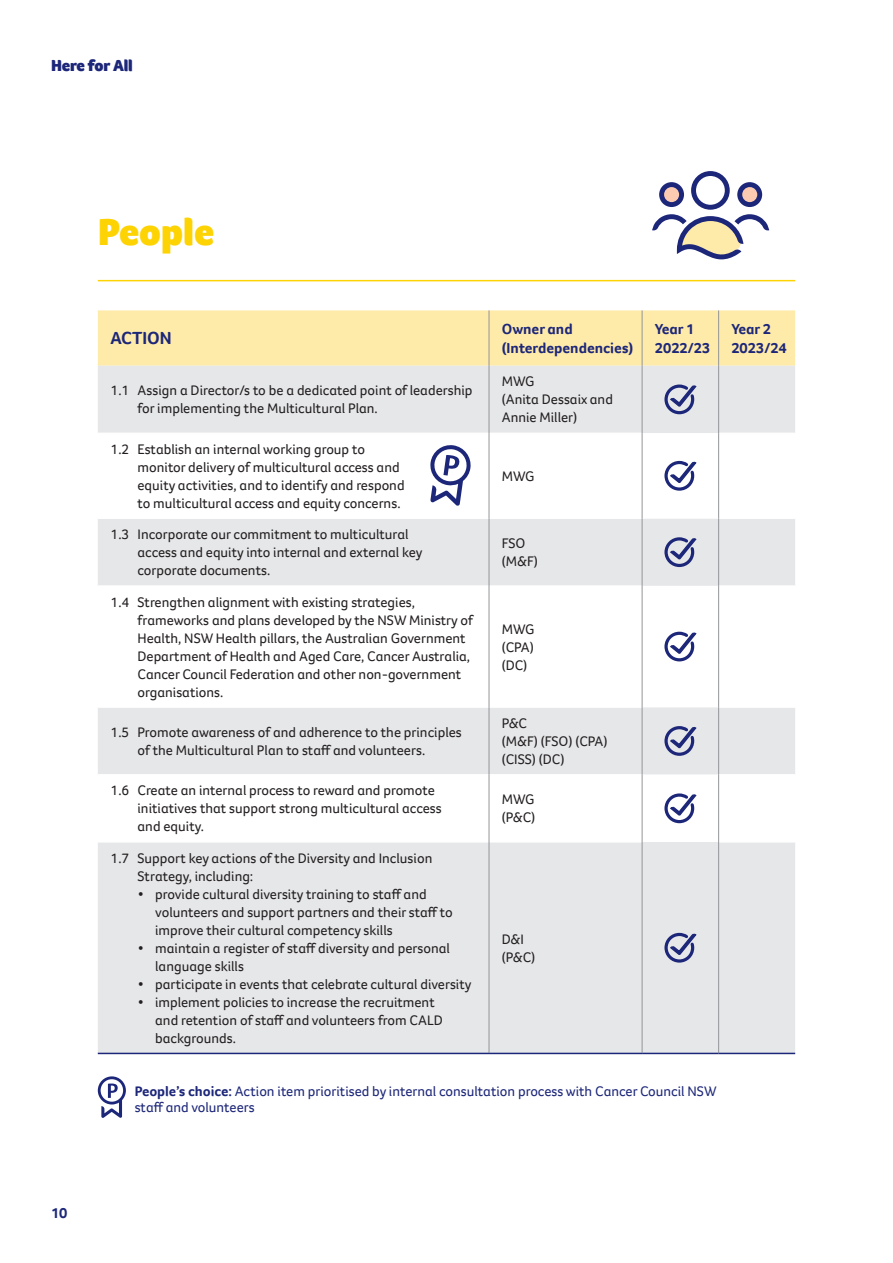
<style>
.page{position:relative;width:893px;height:1263px;background:#fff}
.page>*{position:absolute;margin:0;border:0;box-sizing:border-box;transform-origin:0 0}
.Heading_1a{font:900 39px "Foco CC";color:#fed304}
.t1{font:700 18px "Foco CC";color:#1d2779}
.t2{font:900 16.5px "Foco CC";letter-spacing:-.01em;color:#1d2779}
.t3{font:700 15px/18.8px "Foco CC";color:#1d2779}
.List{font:14.25px/18px "Foco CC";color:#231f20}
.List-2{font:14.25px/16.5px "Foco CC";color:#1d2779}
.s1{font-weight:700}
</style>
<div class="page">
<div style="left:98px;top:310px;width:697px;height:56px;background:#ffeba9"></div>
<div style="left:98px;top:366px;width:697px;height:687px;background:#e6e7e9"></div>
<svg style="left:98px;top:433px;width:697px;height:409px"></svg>
<hr style="left:98px;top:433px;width:391px;height:1px;background:#fff">
<hr style="left:489px;top:433px;width:153px;height:1px;background:#fff">
<hr style="left:719px;top:433px;width:76px;height:1px;background:#fff">
<hr style="left:98px;top:518px;width:391px;height:1px;background:#fff">
<hr style="left:489px;top:518px;width:153px;height:1px;background:#fff">
<hr style="left:719px;top:518px;width:76px;height:1px;background:#fff">
<hr style="left:98px;top:585px;width:391px;height:1px;background:#fff">
<hr style="left:489px;top:585px;width:153px;height:1px;background:#fff">
<hr style="left:719px;top:585px;width:76px;height:1px;background:#fff">
<hr style="left:98px;top:707px;width:391px;height:1px;background:#fff">
<hr style="left:489px;top:707px;width:153px;height:1px;background:#fff">
<hr style="left:719px;top:707px;width:76px;height:1px;background:#fff">
<hr style="left:98px;top:774px;width:391px;height:1px;background:#fff">
<hr style="left:489px;top:774px;width:153px;height:1px;background:#fff">
<hr style="left:719px;top:774px;width:76px;height:1px;background:#fff">
<hr style="left:98px;top:842px;width:391px;height:1px;background:#fff">
<hr style="left:489px;top:842px;width:153px;height:1px;background:#fff">
<hr style="left:719px;top:842px;width:76px;height:1px;background:#fff">
<hr style="left:489px;top:310px;width:1px;height:56px;background:#939598">
<hr style="left:642px;top:310px;width:1px;height:56px;background:#939598">
<hr style="left:489px;top:366px;width:1px;height:67px;background:#939598">
<hr style="left:642px;top:366px;width:1px;height:67px;background:#939598">
<hr style="left:489px;top:433px;width:1px;height:85px;background:#939598">
<hr style="left:642px;top:433px;width:1px;height:85px;background:#939598">
<hr style="left:489px;top:518px;width:1px;height:68px;background:#939598">
<hr style="left:642px;top:518px;width:1px;height:68px;background:#939598">
<hr style="left:489px;top:586px;width:1px;height:121px;background:#939598">
<hr style="left:642px;top:586px;width:1px;height:121px;background:#939598">
<hr style="left:489px;top:707px;width:1px;height:68px;background:#939598">
<hr style="left:642px;top:707px;width:1px;height:68px;background:#939598">
<hr style="left:489px;top:775px;width:1px;height:67px;background:#939598">
<hr style="left:642px;top:775px;width:1px;height:67px;background:#939598">
<hr style="left:489px;top:842px;width:1px;height:211px;background:#939598">
<hr style="left:642px;top:842px;width:1px;height:211px;background:#939598">
<hr style="left:718px;top:310px;width:1px;height:56px;background:#939598">
<hr style="left:718px;top:366px;width:1px;height:67px;background:#939598">
<hr style="left:718px;top:433px;width:1px;height:85px;background:#939598">
<hr style="left:718px;top:518px;width:1px;height:68px;background:#939598">
<hr style="left:718px;top:586px;width:1px;height:121px;background:#939598">
<hr style="left:718px;top:707px;width:1px;height:68px;background:#939598">
<hr style="left:718px;top:775px;width:1px;height:67px;background:#939598">
<hr style="left:718px;top:842px;width:1px;height:211px;background:#939598">
<hr style="left:98px;top:1053px;width:391px;height:1px;background:#1d2779">
<hr style="left:489px;top:1053px;width:153px;height:1px;background:#1d2779">
<hr style="left:642px;top:1053px;width:77px;height:1px;background:#1d2779">
<hr style="left:719px;top:1053px;width:76px;height:1px;background:#1d2779">
<svg style="left:663px;top:383px;width:34px;height:67px"></svg>
<svg style="left:663px;top:459px;width:34px;height:67px"></svg>
<svg style="left:663px;top:536px;width:34px;height:67px"></svg>
<svg style="left:663px;top:630px;width:34px;height:67px"></svg>
<svg style="left:663px;top:724px;width:34px;height:135px"></svg>
<svg style="left:663px;top:931px;width:34px;height:67px;background:#c4c7d6"></svg>
<svg style="left:652px;top:171px;width:117px;height:88px"></svg>
<hr style="left:98px;top:280px;width:697px;height:1px;background:#fed304">
<svg style="left:98px;top:1076px;width:28px;height:42px"></svg>
<svg style="left:429px;top:444px;width:43px;height:62px"></svg>
<p class="t2" style="left:51px;top:55px;width:83px">Here for All</p>
<p class="Heading_1a" style="left:98px;top:206px;width:118px">People</p>
<p class="t1" style="left:111px;top:326px;width:63px">ACTION</p>
<p class="List" style="left:138px;top:381px;width:336px;text-indent:-27px">1.1 Assign a Director/s to be a dedicated point of leadership for implementing the Multicultural Plan.</p>
<p class="List" style="left:138px;top:440px;width:269px;text-indent:-27px">1.2 Establish an internal working group to monitor delivery of multicultural access and equity activities, and to identify and respond to multicultural access and equity concerns.</p>
<p class="t3" style="left:502px;top:319px;width:73px">Owner and</p>
<p class="t3" style="left:502px;top:338px;width:133px">(Interdependencies)</p>
<p class="List" style="left:502px;top:372px;width:34px">MWG</p>
<p class="List" style="left:502px;top:390px;width:113px">(Anita Dessaix and<br>Annie Miller)</p>
<p class="List" style="left:502px;top:467px;width:34px">MWG</p>
<p class="List" style="left:138px;top:525px;width:287px;text-indent:-27px">1.3 Incorporate our commitment to multicultural access and equity into internal and external key corporate documents.</p>
<p class="List" style="left:502px;top:534px;width:38px">FSO (M&amp;F)</p>
<p class="List" style="left:138px;top:593px;width:337px;text-indent:-27px">1.4 Strengthen alignment with existing strategies, frameworks and plans developed by the NSW Ministry of Health, NSW Health pillars, the Australian Government Department of Health and Aged Care, Cancer Australia, Cancer Council Federation and other non-government organisations.</p>
<p class="List" style="left:502px;top:620px;width:34px">MWG</p>
<p class="List" style="left:502px;top:638px;width:33px">(CPA)</p>
<p class="List" style="left:502px;top:656px;width:27px">(DC)</p>
<p class="List" style="left:138px;top:723px;width:326px;text-indent:-27px">1.5 Promote awareness of and adherence to the principles of the Multicultural Plan to staff and volunteers.</p>
<p class="List" style="left:502px;top:714px;width:27px">P&amp;C</p>
<p class="List" style="left:502px;top:732px;width:107px">(M&amp;F) (FSO) (CPA)</p>
<p class="List" style="left:502px;top:750px;width:64px">(CISS) (DC)</p>
<p class="List" style="left:138px;top:781px;width:306px;text-indent:-27px">1.6 Create an internal process to reward and promote initiatives that support strong multicultural access and equity.</p>
<p class="List" style="left:502px;top:790px;width:34px">MWG</p>
<p class="List" style="left:502px;top:808px;width:35px">(P&amp;C)</p>
<p class="List" style="left:138px;top:849px;width:296px;text-indent:-27px">1.7 Support key actions of the Diversity and Inclusion<br>Strategy, including:</p>
<p class="List" style="left:155px;top:885px;width:299px;text-indent:-17px">• provide cultural diversity training to staff and volunteers and support partners and their staff to improve their cultural competency skills</p>
<p class="List" style="left:155px;top:939px;width:296px;text-indent:-17px">• maintain a register of staff diversity and personal language skills</p>
<p class="List" style="left:138px;top:975px;width:335px">• participate in events that celebrate cultural diversity</p>
<p class="List" style="left:155px;top:993px;width:289px;text-indent:-17px">• implement policies to increase the recruitment and retention of staff and volunteers from CALD backgrounds.</p>
<p class="List" style="left:502px;top:930px;width:24px">D&amp;I</p>
<p class="List" style="left:502px;top:948px;width:35px">(P&amp;C)</p>
<p class="t3" style="left:655px;top:319px;width:41px">Year 1</p>
<p class="t3" style="left:655px;top:338px;width:57px">2022/23</p>
<p class="t3" style="left:731px;top:319px;width:57px">Year 2<br>2023/24</p>
<p class="List-2" style="left:135px;top:1082px;width:583px"><span class="s1">People’s choice:</span> Action item prioritised by internal consultation process with Cancer Council NSW staff and volunteers</p>
<p class="t3" style="left:51px;top:1204px;width:18px">10</p>
</div>
